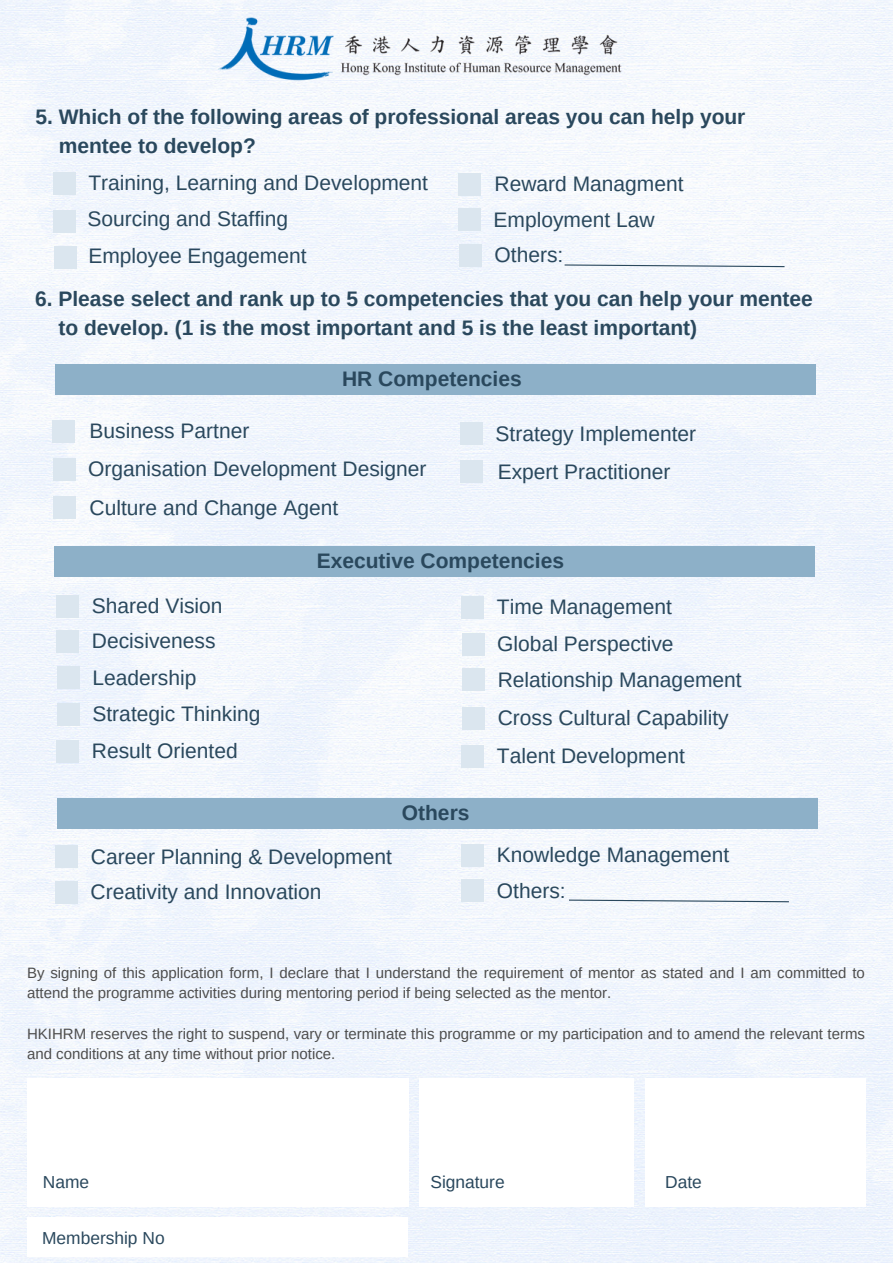
<style>
.page{position:relative;width:893px;height:1264px;background:#fff}
.page>*{position:absolute;margin:0;border:0;box-sizing:border-box;transform-origin:0 0}
.t1{font:21px "Arimo";color:#2a485d}
.t2{font:700 21px/29.2px "Arimo";color:#2a485d}
.t3{font:17.4px "Arimo";color:#2a485d}
.t4{font:15px/20.2px "Arimo";color:#4d4d4d}
</style>
<div class="page">
<img style="left:210px;top:9px;width:417px;height:79px">
<div style="left:53px;top:172px;width:23px;height:23px;background:#dbe6ef"></div>
<div style="left:53px;top:210px;width:23px;height:22px;background:#dbe6ef"></div>
<div style="left:458px;top:173px;width:23px;height:23px;background:#dbe6ef"></div>
<div style="left:458px;top:208px;width:23px;height:23px;background:#dbe6ef"></div>
<div style="left:54px;top:246px;width:23px;height:23px;background:#dbe6ef"></div>
<div style="left:459px;top:244px;width:23px;height:22px;background:#dbe6ef"></div>
<svg style="left:563px;top:264px;width:222px;height:4px"></svg>
<div style="left:55px;top:364px;width:760px;height:30px;background:#8db0c8"></div>
<div style="left:52px;top:420px;width:23px;height:23px;background:#dbe6ef"></div>
<div style="left:53px;top:458px;width:23px;height:22px;background:#dbe6ef"></div>
<div style="left:460px;top:422px;width:23px;height:23px;background:#dbe6ef"></div>
<div style="left:460px;top:460px;width:23px;height:23px;background:#dbe6ef"></div>
<div style="left:53px;top:496px;width:23px;height:23px;background:#dbe6ef"></div>
<div style="left:54px;top:546px;width:760px;height:31px;background:#8db0c8"></div>
<div style="left:56px;top:595px;width:23px;height:22px;background:#dbe6ef"></div>
<div style="left:461px;top:596px;width:23px;height:23px;background:#dbe6ef"></div>
<div style="left:56px;top:630px;width:23px;height:23px;background:#dbe6ef"></div>
<div style="left:462px;top:633px;width:23px;height:23px;background:#dbe6ef"></div>
<div style="left:57px;top:666px;width:23px;height:23px;background:#dbe6ef"></div>
<div style="left:462px;top:668px;width:23px;height:23px;background:#dbe6ef"></div>
<div style="left:57px;top:702px;width:23px;height:23px;background:#dbe6ef"></div>
<div style="left:56px;top:740px;width:23px;height:23px;background:#dbe6ef"></div>
<div style="left:462px;top:707px;width:23px;height:23px;background:#dbe6ef"></div>
<div style="left:461px;top:744px;width:23px;height:23px;background:#dbe6ef"></div>
<div style="left:57px;top:798px;width:760px;height:30px;background:#8db0c8"></div>
<div style="left:55px;top:845px;width:23px;height:23px;background:#dbe6ef"></div>
<div style="left:55px;top:880px;width:23px;height:23px;background:#dbe6ef"></div>
<div style="left:461px;top:844px;width:23px;height:23px;background:#dbe6ef"></div>
<div style="left:461px;top:879px;width:23px;height:23px;background:#dbe6ef"></div>
<svg style="left:568px;top:899px;width:222px;height:3px"></svg>
<p class="t2" style="left:59px;top:102px;width:688px;text-indent:-23px">5. Which of the following areas of professional areas you can help your mentee to develop?</p>
<h2 class="t1" style="left:88px;top:171px;width:341px">Training, Learning and Development</h2>
<h2 class="t1" style="left:87px;top:207px;width:202px">Sourcing and Staffing</h2>
<h2 class="t1" style="left:494px;top:172px;width:190px">Reward Managment</h2>
<h2 class="t1" style="left:493px;top:207px;width:162px">Employment Law</h2>
<h2 class="t1" style="left:88px;top:244px;width:220px">Employee Engagement</h2>
<h1 class="t1" style="left:494px;top:243px;width:70px">Others:</h1>
<h1 class="t2" style="left:58px;top:284px;width:756px;text-indent:-23px">6. Please select and rank up to 5 competencies that you can help your mentee to develop. (1 is the most important and 5 is the least important)</h1>
<h1 class="t2" style="left:342px;top:364px;width:181px">HR Competencies</h1>
<h2 class="t1" style="left:90px;top:419px;width:161px">Business Partner</h2>
<h2 class="t1" style="left:88px;top:457px;width:340px">Organisation Development Designer</h2>
<h2 class="t1" style="left:495px;top:422px;width:202px">Strategy Implementer</h2>
<h2 class="t1" style="left:497px;top:460px;width:174px">Expert Practitioner</h2>
<h2 class="t1" style="left:90px;top:495px;width:250px">Culture and Change Agent</h2>
<h1 class="t2" style="left:317px;top:546px;width:249px">Executive Competencies</h1>
<h2 class="t1" style="left:92px;top:594px;width:132px">Shared Vision</h2>
<h2 class="t1" style="left:497px;top:595px;width:176px">Time Management</h2>
<h2 class="t1" style="left:92px;top:629px;width:125px">Decisiveness</h2>
<h2 class="t1" style="left:497px;top:632px;width:178px">Global Perspective</h2>
<h2 class="t1" style="left:92px;top:665px;width:105px">Leadership</h2>
<h2 class="t1" style="left:497px;top:668px;width:245px">Relationship Management</h2>
<h2 class="t1" style="left:92px;top:702px;width:169px">Strategic Thinking</h2>
<h2 class="t1" style="left:92px;top:739px;width:147px">Result Oriented</h2>
<h2 class="t1" style="left:497px;top:706px;width:232px">Cross Cultural Capability</h2>
<h2 class="t1" style="left:497px;top:743px;width:189px">Talent Development</h2>
<h1 class="t2" style="left:402px;top:798px;width:69px">Others</h1>
<h2 class="t1" style="left:91px;top:844px;width:302px">Career Planning &amp; Development</h2>
<h2 class="t1" style="left:90px;top:879px;width:232px">Creativity and Innovation</h2>
<h2 class="t1" style="left:497px;top:843px;width:234px">Knowledge Management</h2>
<h2 class="t1" style="left:497px;top:878px;width:70px">Others:</h2>
<p class="t4" style="left:27px;top:962px;width:839px">By signing of this application form, I declare that I understand the requirement of mentor as stated and I am committed to attend the programme activities during mentoring period if being selected as the mentor.</p>
<p class="t4" style="left:27px;top:1023px;width:839px">HKIHRM reserves the right to suspend, vary or terminate this programme or my participation and to amend the relevant terms and conditions at any time without prior notice.</p>
<h3 class="t3" style="left:43px;top:1172px;width:48px">Name</h3>
<h3 class="t3" style="left:430px;top:1172px;width:76px">Signature</h3>
<h3 class="t3" style="left:665px;top:1172px;width:38px">Date</h3>
<h3 class="t3" style="left:42px;top:1227px;width:124px">Membership No</h3>
</div>
